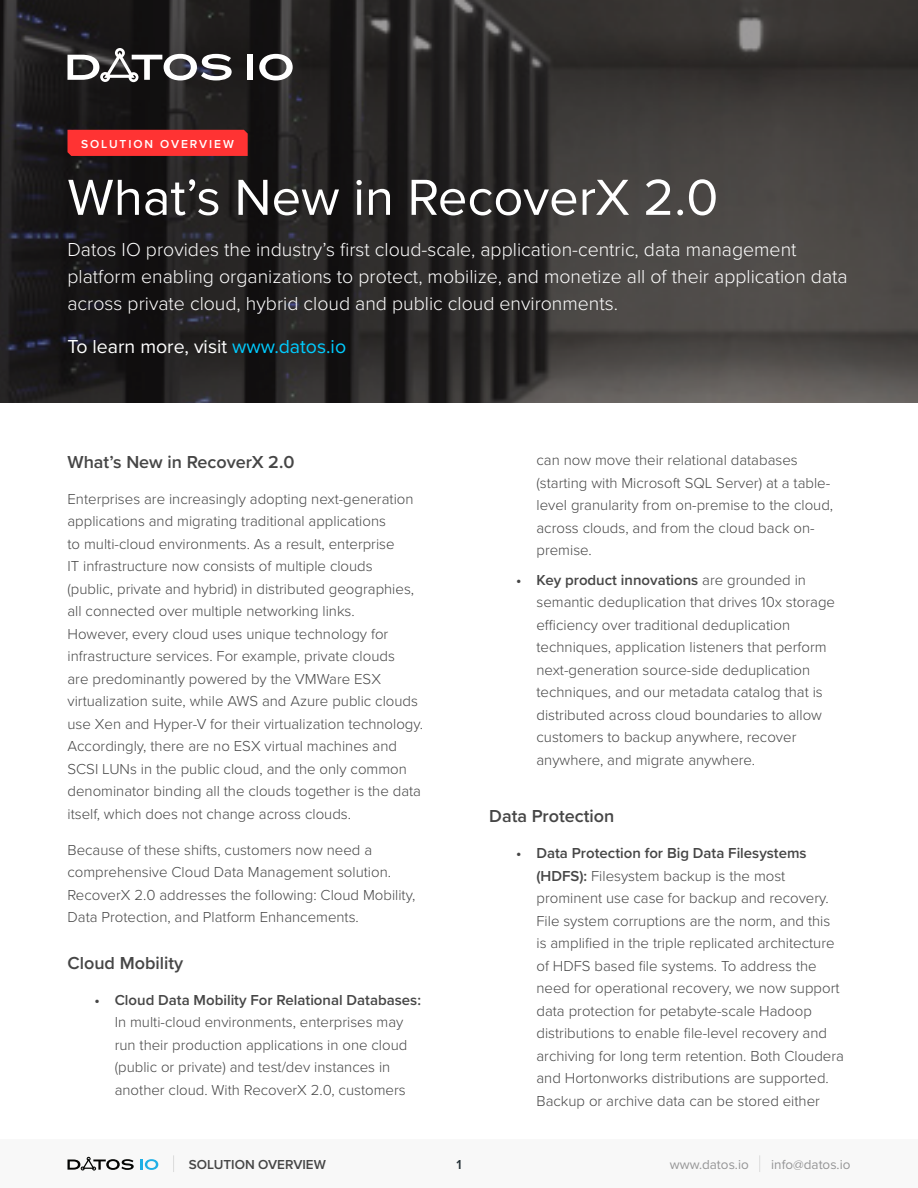
<style>
.page{position:relative;width:918px;height:1188px;background:#fff}
.page>*{position:absolute;margin:0;border:0;box-sizing:border-box;transform-origin:0 0}
.Page_Title{font:52.5px "Proxima Nova";color:#fff}
.t1{font:300 19.5px/27px "Proxima Nova";color:#fff}
.t2{font:19.5px "Proxima Nova";color:#fff}
.Subhead{font:600 18px "Proxima Nova";color:#464646}
.Body_Text{font:300 15px/22.5px "Proxima Nova";color:#464646}
.t3{font:13.5px "Proxima Nova";color:#969697}
.t4{font:600 13.5px "Proxima Nova";color:#464646}
.t5{font:600 13.5px "Proxima Nova";color:#273238}
.t6{font:600 12px "Proxima Nova";letter-spacing:.16em;color:#fff}
.s1{color:#0cf}
.s2{font-weight:600}
</style>
<div class="page">
<div style="left:0;top:1139px;width:918px;height:49px;background:#f8f8f8"></div>
<svg style="left:759px;top:1155px;width:1px;height:17px"></svg>
<svg style="left:173px;top:1155px;width:1px;height:17px"></svg>
<svg style="left:68px;top:1157px;width:66px;height:14px"></svg>
<svg style="left:140px;top:1159px;width:18px;height:11px"></svg>
<svg style="left:0;top:0;width:918px;height:403px;background:#312e2d"></svg>
<div style="left:68px;top:130px;width:180px;height:26px;background:#f33"></div>
<svg style="left:68px;top:48px;width:164px;height:34px"></svg>
<div style="left:247px;top:55px;width:6px;height:25px;background:#fff"></div>
<svg style="left:259px;top:54px;width:34px;height:26px"></svg>
<p class="t6" style="left:81px;top:135px;width:154px">SOLUTION OVERVIEW</p>
<p class="Page_Title" style="left:68px;top:158px;width:652px">What’s New in RecoverX 2.0</p>
<p class="t1" style="left:68px;top:235px;width:782px">Datos IO provides the industry’s first cloud-scale, application-centric, data management platform enabling organizations to protect, mobilize, and monetize all of their application data across private cloud, hybrid cloud and public cloud environments.</p>
<p class="t2" style="left:68px;top:332px;width:280px">To learn more, visit <span class="s1">www.datos.io</span></p>
<p class="Subhead" style="left:68px;top:448px;width:229px">What’s New in RecoverX 2.0</p>
<p class="Body_Text" style="left:68px;top:487px;width:357px">Enterprises are increasingly adopting next-generation applications and migrating traditional applications<br>to multi-cloud environments. As a result, enterprise<br>IT infrastructure now consists of multiple clouds<br>(public, private and hybrid) in distributed geographies, all connected over multiple networking links.<br>However, every cloud uses unique technology for infrastructure services. For example, private clouds<br>are predominantly powered by the VMWare ESX virtualization suite, while AWS and Azure public clouds use Xen and Hyper-V for their virtualization technology.<br>Accordingly, there are no ESX virtual machines and SCSI LUNs in the public cloud, and the only common denominator binding all the clouds together is the data itself, which does not change across clouds.</p>
<p class="Body_Text" style="left:68px;top:838px;width:349px">Because of these shifts, customers now need a comprehensive Cloud Data Management solution.<br>RecoverX 2.0 addresses the following: Cloud Mobility, Data Protection, and Platform Enhancements.</p>
<p class="Subhead" style="left:68px;top:949px;width:117px">Cloud Mobility</p>
<p class="Body_Text" style="left:115px;top:988px;width:308px;text-indent:-20px"><span class="s2">• Cloud Data Mobility For Relational Databases:<br></span>In multi-cloud environments, enterprises may run their production applications in one cloud (public or private) and test/dev instances in another cloud. With RecoverX 2.0, customers</p>
<p class="Body_Text" style="left:536px;top:448px;width:298px">can now move their relational databases (starting with Microsoft SQL Server) at a table&shy;level granularity from on-premise to the cloud, across clouds, and from the cloud back on&shy;premise.</p>
<p class="Body_Text" style="left:536px;top:568px;width:300px;text-indent:-20px"><span class="s2">• Key product innovations</span> are grounded in semantic deduplication that drives 10x storage efficiency over traditional deduplication techniques, application listeners that perform next-generation source-side deduplication techniques, and our metadata catalog that is distributed across cloud boundaries to allow customers to backup anywhere, recover anywhere, and migrate anywhere.</p>
<p class="Subhead" style="left:489px;top:803px;width:127px">Data Protection</p>
<p class="Body_Text" style="left:536px;top:841px;width:309px;text-indent:-20px"><span class="s2">• Data Protection for Big Data Filesystems (HDFS):</span> Filesystem backup is the most prominent use case for backup and recovery.<br>File system corruptions are the norm, and this is amplified in the triple replicated architecture of HDFS based file systems. To address the need for operational recovery, we now support data protection for petabyte-scale Hadoop distributions to enable file-level recovery and archiving for long term retention. Both Cloudera and Hortonworks distributions are supported.<br>Backup or archive data can be stored either</p>
<p class="t4" style="left:189px;top:1154px;width:139px">SOLUTION OVERVIEW</p>
<p class="t5" style="left:456px;top:1154px;width:7px">1</p>
<p class="t3" style="left:670px;top:1154px;width:80px">www.datos.io</p>
<p class="t3" style="left:771px;top:1154px;width:81px">info@datos.io</p>
</div>
